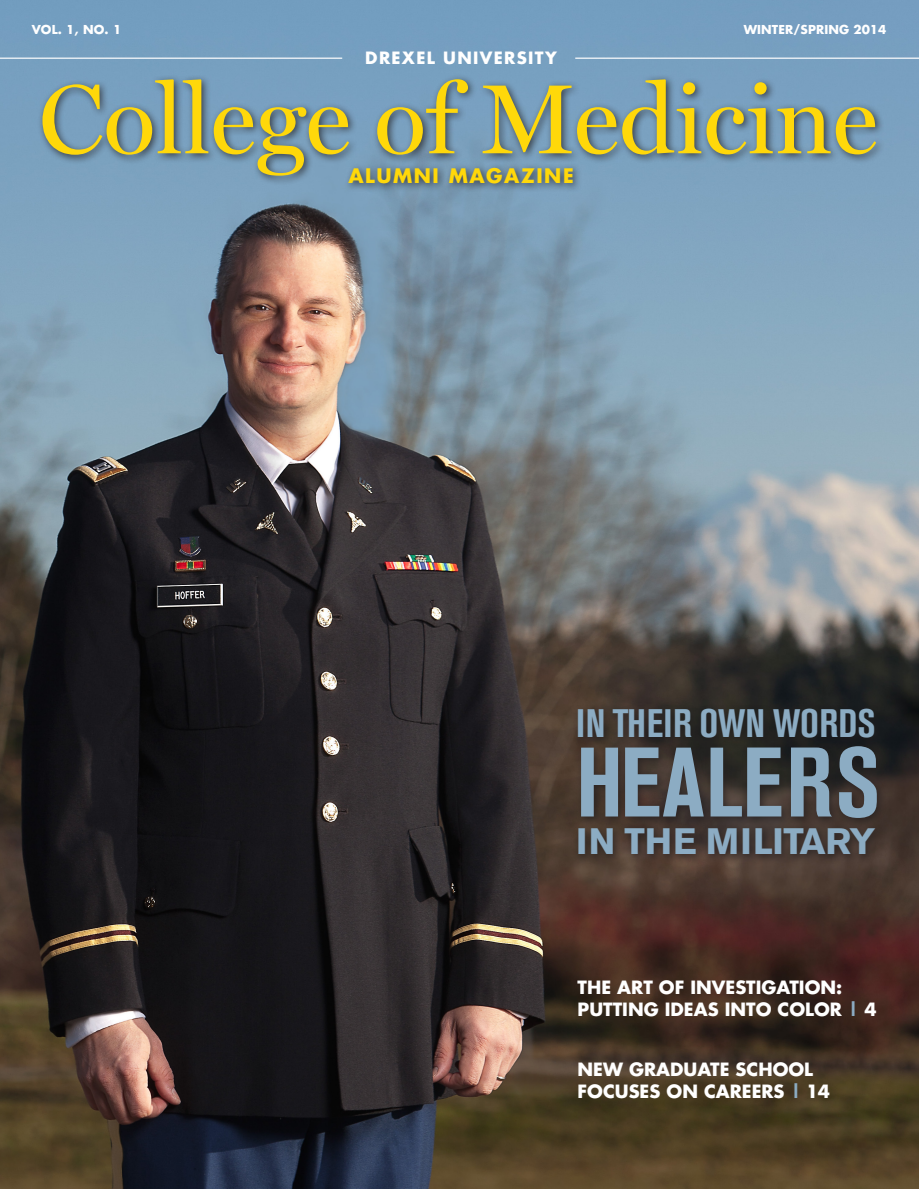
<style>
.page{position:relative;width:919px;height:1189px;background:#fff}
.page>*{position:absolute;margin:0;border:0;box-sizing:border-box;transform-origin:0 0}
.t1{font:99px "Miller Display";color:#ffd80a}
.t2{font:700 condensed 97.5px "Akzidenz Grotesk BE";letter-spacing:.01em;color:#8cacc3}
.t3{font:700 condensed 39.3px "Akzidenz Grotesk BE";letter-spacing:.005em;color:#8cacc3}
.t4{font:700 36.45px "Akzidenz Grotesk BE";letter-spacing:-.01em;color:#8cacc3}
.t5{font:700 19.5px "Futura";letter-spacing:.08em;color:#ffd80a}
.t6{font:700 17.85px/22.5px "Futura";color:#fff}
.t7{font:700 16.5px "Futura";letter-spacing:.08em;color:#fff}
.t8{font:700 12px "Futura";letter-spacing:.01em;color:#fff}
.s1{color:#8cacc3}
</style>
<div class="page">
<img style="left:0;top:0;width:918px;height:1188px">
<div style="left:37px;top:74px;width:848px;height:111px;background:#231f20;opacity:.75"></div>
<div style="left:343px;top:163px;width:239px;height:30px;background:#231f20;opacity:.75"></div>
<hr style="left:0;top:57px;width:342px;height:2px;background:#fff">
<hr style="left:575px;top:57px;width:343px;height:2px;background:#fff">
<div style="left:572px;top:703px;width:314px;height:161px;background:#231f20;opacity:.75"></div>
<p class="t8" style="left:32px;top:21px;width:91px">VOL. 1, NO. 1</p>
<p class="t8" style="left:743px;top:21px;width:144px">WINTER/SPRING 2014</p>
<p class="t7" style="left:365px;top:46px;width:193px">DREXEL UNIVERSITY</p>
<h1 class="t1" style="left:39px;top:61px;width:840px">College of Medicine</h1>
<p class="t5" style="left:348px;top:162px;width:227px">ALUMNI MAGAZINE</p>
<h3 class="t3" style="left:576px;top:700px;width:301px">IN THEIR OWN WORDS</h3>
<h2 class="t2" style="left:576px;top:726px;width:305px">HEALERS</h2>
<h3 class="t4" style="left:576px;top:820px;width:300px">IN THE MILITARY</h3>
<p class="t6" style="left:577px;top:975px;width:300px">THE ART OF INVESTIGATION:<br>PUTTING IDEAS INTO COLOR <span class="s1">|</span> 4</p>
<p class="t6" style="left:577px;top:1057px;width:254px">NEW GRADUATE SCHOOL<br>FOCUSES ON CAREERS <span class="s1">|</span> 14</p>
</div>
